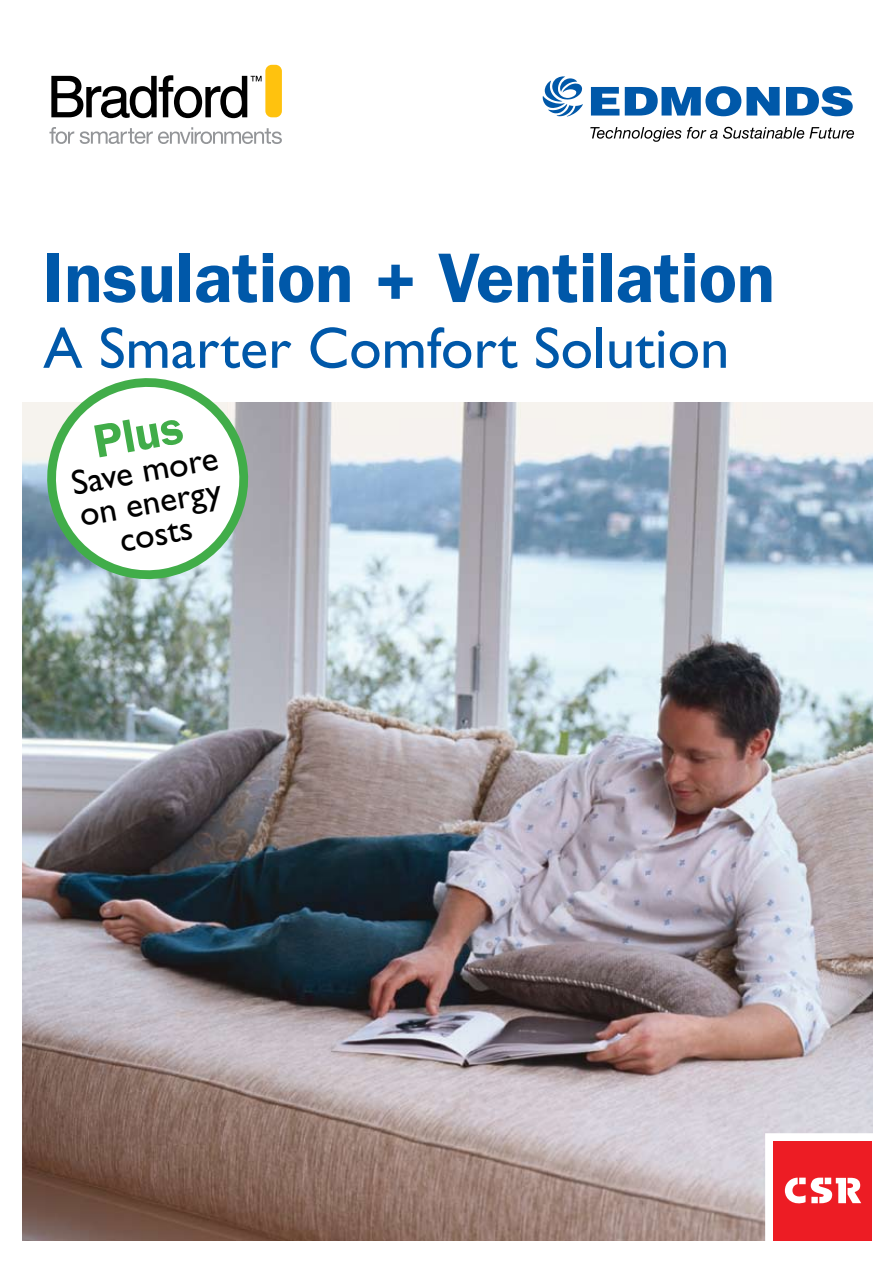
<style>
.page{position:relative;width:893px;height:1263px;background:#fff}
.page>*{position:absolute;margin:0;border:0;box-sizing:border-box;transform-origin:0 0}
.t1{font:600 70.5px "Franklin Gothic";color:#0058a9}
.t2{font:58.65px "Gill Sans";color:#0058a9}
.t3{font:600 46.95px "Franklin Gothic";color:#41ad49}
.t4{font:35.25px/32.2px "Gill Sans";color:#000;text-align:center}
</style>
<div class="page">
<img style="left:22px;top:403px;width:850px;height:837px">
<svg style="left:44px;top:378px;width:207px;height:205px"></svg>
<svg style="left:49px;top:127px;width:25px;height:17px"></svg>
<svg style="left:80px;top:127px;width:202px;height:17px"></svg>
<div style="left:265px;top:65px;width:17px;height:52px;background:#ffc20e;border-radius:6px"></div>
<svg style="left:51px;top:75px;width:211px;height:43px"></svg>
<svg style="left:591px;top:87px;width:28px;height:29px"></svg>
<svg style="left:625px;top:86px;width:155px;height:30px"></svg>
<svg style="left:786px;top:86px;width:67px;height:30px"></svg>
<svg style="left:543px;top:76px;width:40px;height:41px"></svg>
<svg style="left:590px;top:127px;width:91px;height:15px"></svg>
<svg style="left:687px;top:127px;width:30px;height:12px"></svg>
<svg style="left:723px;top:127px;width:131px;height:12px"></svg>
<svg style="left:765px;top:1133px;width:107px;height:108px"></svg>
<p class="t1" style="left:43px;top:236px;width:733px">Insulation + Ventilation</p>
<p class="t2" style="left:43px;top:314px;width:688px">A Smarter Comfort Solution</p>
<p class="t3" style="left:89px;top:415px;width:96px;rotate:-10deg">Plus</p>
<p class="t4" style="left:69px;top:467px;width:149px;rotate:-10deg">Save more on energy costs</p>
</div>
